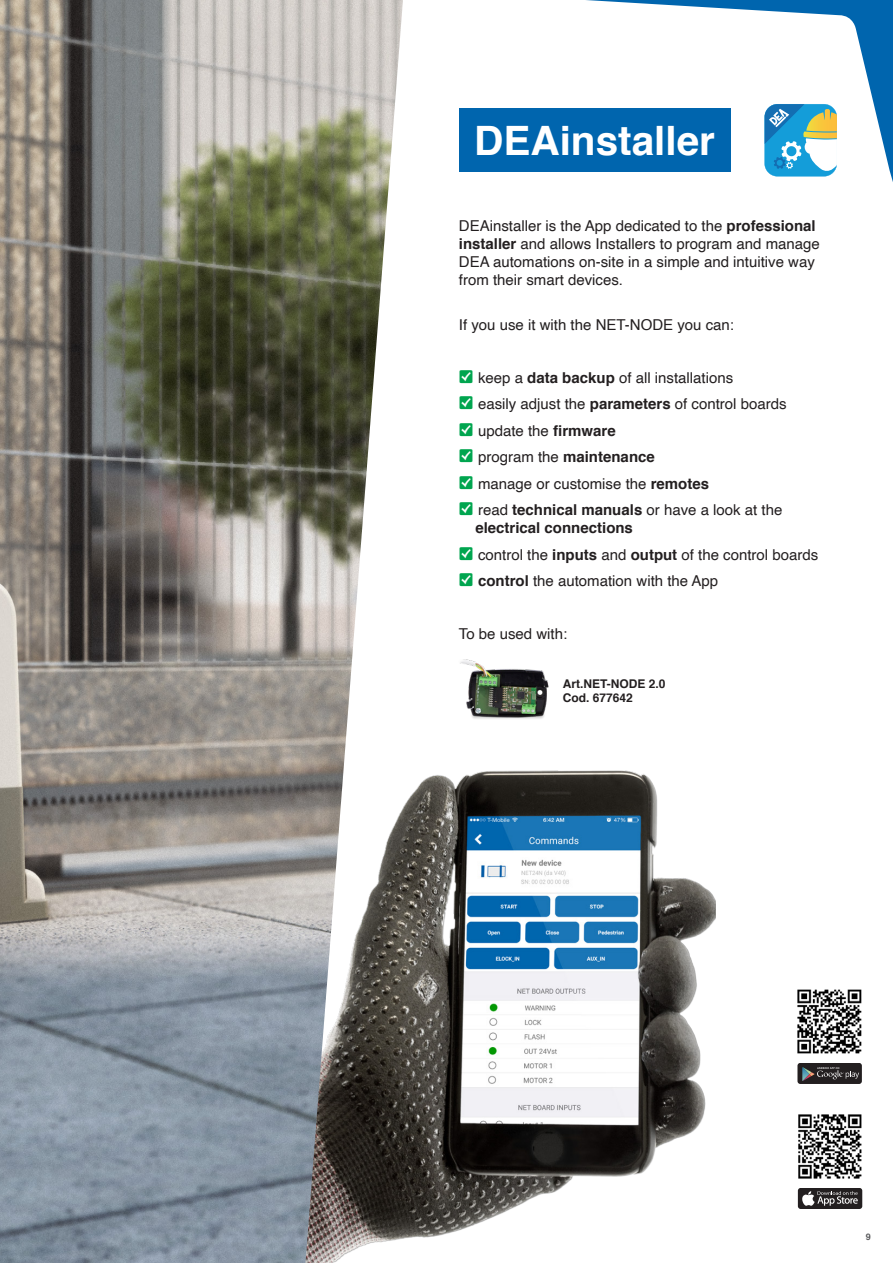
<style>
.page{position:relative;width:893px;height:1263px;background:#fff}
.page>*{position:absolute;margin:0;border:0;box-sizing:border-box;transform-origin:0 0}
.t1{font:700 40.5px "Helvetica";color:#fff}
.t2{font:15px/18px "Helvetica";color:#231f20}
.t3{font:700 15px/18px "Helvetica";color:#231f20}
.t4{font:700 12px/14.4px "Helvetica";color:#231f20}
.t5{font:700 9px "Helvetica";color:#57585a}
.s1{font-weight:700}
.s2{font-weight:400}
</style>
<div class="page">
<img style="left:403px;top:770px;width:313px;height:469px">
<img style="left:460px;top:659px;width:89px;height:60px">
<svg style="left:586px;top:0;width:307px;height:182px"></svg>
<svg style="left:764px;top:104px;width:73px;height:72px"></svg>
<div style="left:459px;top:108px;width:271px;height:64px;background:#0065ae"></div>
<div style="left:797px;top:1063px;width:65px;height:21px;background:#231f20;border-radius:3px"></div>
<svg style="left:802px;top:1067px;width:57px;height:14px"></svg>
<div style="left:798px;top:1188px;width:64px;height:21px;background:#231f20;border-radius:3px"></div>
<svg style="left:802px;top:1191px;width:56px;height:15px"></svg>
<img style="left:798px;top:1114px;width:64px;height:65px">
<img style="left:797px;top:989px;width:65px;height:65px">
<img style="left:0;top:0;width:403px;height:1263px">
<p class="t1" style="left:474px;top:108px;width:242px">DEAinstaller</p>
<p class="t2" style="left:459px;top:218px;width:362px">DEAinstaller is the App dedicated to the <span class="s1">professional installer</span> and allows Installers to program and manage DEA automations on-site in a simple and intuitive way from their smart devices.</p>
<p class="t2" style="left:459px;top:316px;width:277px">If you use it with the NET-NODE you can:</p>
<p class="t2" style="left:478px;top:369px;width:257px">keep a <span class="s1">data backup</span> of all installations</p>
<p class="t2" style="left:478px;top:396px;width:310px">easily adjust the <span class="s1">parameters</span> of control boards</p>
<p class="t2" style="left:478px;top:422px;width:139px">update the <span class="s1">firmware</span></p>
<p class="t3" style="left:478px;top:448px;width:178px"><span class="s2">program the</span> maintenance</p>
<p class="t2" style="left:478px;top:475px;width:232px">manage or customise the <span class="s1">remotes</span></p>
<p class="t3" style="left:475px;top:501px;width:308px"><span class="s2">read</span> technical manuals <span class="s2">or have a look at the </span>electrical connections</p>
<p class="t2" style="left:478px;top:546px;width:342px">control the <span class="s1">inputs</span> and <span class="s1">output</span> of the control boards</p>
<p class="t2" style="left:478px;top:573px;width:242px"><span class="s1">control</span> the automation with the App</p>
<p class="t2" style="left:459px;top:625px;width:110px">To be used with:</p>
<p class="t4" style="left:563px;top:677px;width:104px">Art.NET-NODE 2.0<br>Cod. 677642</p>
<p class="t5" style="left:866px;top:1230px;width:7px">9</p>
</div>
